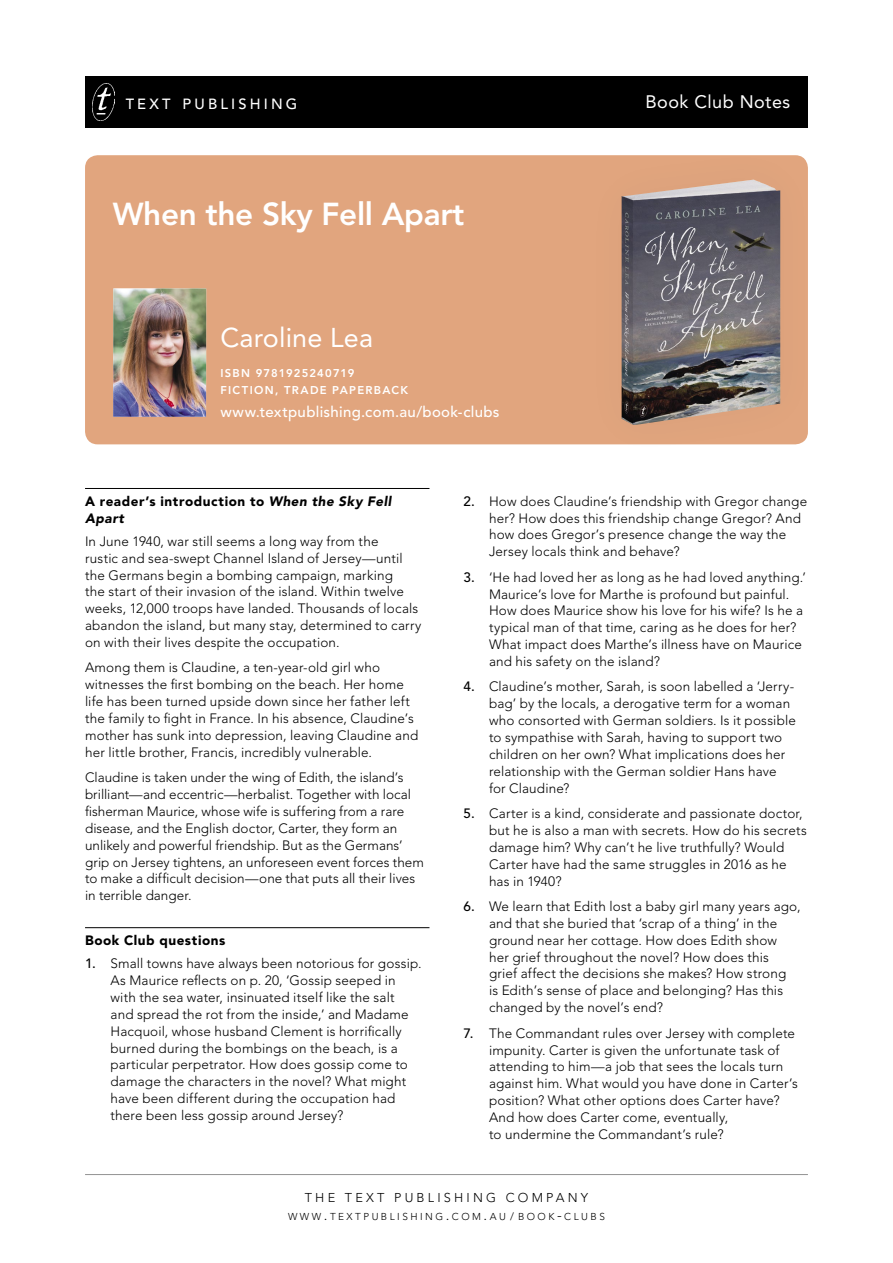
<style>
.page{position:relative;width:893px;height:1263px;background:#fff}
.page>*{position:absolute;margin:0;border:0;box-sizing:border-box;transform-origin:0 0}
.t1{font:800 31.5px "Avenir";letter-spacing:-.01em;color:#fff}
.t2{font:27px "Avenir";letter-spacing:.005em;color:#fff}
.t3{font:18px "Avenir";letter-spacing:.025em;color:#fff}
.t4{font:500 15px "Avenir";letter-spacing:.02em;color:#fff}
.t5{font:500 14.7px "Avenir";letter-spacing:.215em;color:#fff}
.t6{font:300 13.5px/16.8px "Avenir";letter-spacing:.01em;color:#000}
.t7{font:900 13.5px/16.8px "Avenir";letter-spacing:.04em;color:#000}
.t8{font:300 12.75px "Avenir";letter-spacing:.25em;color:#000}
.t9{font:800 11.25px/17px "Avenir";letter-spacing:.11em;color:#fff}
.t10{font:300 10.05px "Avenir";letter-spacing:.25em;color:#000}
.s1{font-style:italic}
.s2{font-weight:500}
.s3{font-size:14.25px}
.s4{font-size:10.5px}
</style>
<div class="page">
<hr style="left:85px;top:1174px;width:723px;height:1px;background:#939393">
<div style="left:85px;top:77px;width:723px;height:51px;background:#000"></div>
<img style="left:92px;top:83px;width:23px;height:38px">
<div style="left:85px;top:155px;width:723px;height:289px;background:#e1a57e;border-radius:13px"></div>
<div style="left:582px;top:142px;width:238px;height:320px;background:#353441;opacity:.05"></div>
<img style="left:622px;top:180px;width:158px;height:245px">
<img style="left:113px;top:288px;width:93px;height:129px">
<hr style="left:85px;top:488px;width:344px;height:1px;background:#000">
<hr style="left:85px;top:927px;width:344px;height:1px;background:#000">
<p class="t5" style="left:126px;top:95px;width:173px">TEXT PUBLISHING</p>
<h3 class="t3" style="left:645px;top:91px;width:146px">Book Club Notes</h3>
<h1 class="t1" style="left:113px;top:195px;width:353px">When the Sky Fell Apart</h1>
<h2 class="t2" style="left:220px;top:322px;width:154px">Caroline Lea</h2>
<p class="t9" style="left:220px;top:364px;width:189px">ISBN 9781925240719<br>FICTION, TRADE PAPERBACK</p>
<p class="t4" style="left:220px;top:403px;width:281px">www.textpublishing.com.au/book-clubs</p>
<p class="t7" style="left:85px;top:492px;width:308px">A reader’s introduction to <span class="s1">When the Sky Fell<br>Apart</span></p>
<p class="t6" style="left:85px;top:533px;width:338px">In June 1940, war still seems a long way from the<br>rustic and sea-swept Channel Island of Jersey—until the Germans begin a bombing campaign, marking<br>the start of their invasion of the island. Within twelve weeks, 12,000 troops have landed. Thousands of locals abandon the island, but many stay, determined to carry on with their lives despite the occupation.</p>
<p class="t6" style="left:85px;top:659px;width:335px">Among them is Claudine, a ten-year-old girl who witnesses the first bombing on the beach. Her home life has been turned upside down since her father left the family to fight in France. In his absence, Claudine’s mother has sunk into depression, leaving Claudine and her little brother, Francis, incredibly vulnerable.</p>
<p class="t6" style="left:85px;top:769px;width:340px">Claudine is taken under the wing of Edith, the island’s brilliant—and eccentric—herbalist. Together with local fisherman Maurice, whose wife is suffering from a rare disease, and the English doctor, Carter, they form an unlikely and powerful friendship. But as the Germans’ grip on Jersey tightens, an unforeseen event forces them to make a difficult decision—one that puts all their lives in terrible danger.</p>
<p class="t7" style="left:85px;top:932px;width:142px">Book Club questions</p>
<p class="t6" style="left:111px;top:955px;width:313px;text-indent:-26px"><span class="s2">1.</span> Small towns have always been notorious for gossip.<br>As Maurice reflects on p. 20, ‘Gossip seeped in with the sea water, insinuated itself like the salt<br>and spread the rot from the inside,’ and Madame Hacquoil, whose husband Clement is horrifically burned during the bombings on the beach, is a particular perpetrator. How does gossip come to damage the characters in the novel? What might have been different during the occupation had there been less gossip around Jersey?</p>
<p class="t6" style="left:489px;top:493px;width:320px;text-indent:-26px"><span class="s2">2.</span> How does Claudine’s friendship with Gregor change her? How does this friendship change Gregor? And how does Gregor’s presence change the way the Jersey locals think and behave?</p>
<p class="t6" style="left:489px;top:569px;width:318px;text-indent:-26px"><span class="s2">3.</span> ‘He had loved her as long as he had loved anything.’ Maurice’s love for Marthe is profound but painful.<br>How does Maurice show his love for his wife? Is he a typical man of that time, caring as he does for her?<br>What impact does Marthe’s illness have on Maurice and his safety on the island?</p>
<p class="t6" style="left:489px;top:678px;width:308px;text-indent:-26px"><span class="s2">4.</span> Claudine’s mother, Sarah, is soon labelled a ‘Jerry&shy;bag’ by the locals, a derogative term for a woman who consorted with German soldiers. Is it possible to sympathise with Sarah, having to support two children on her own? What implications does her relationship with the German soldier Hans have for Claudine?</p>
<p class="t6" style="left:489px;top:805px;width:319px;text-indent:-26px"><span class="s2">5.</span> Carter is a kind, considerate and passionate doctor, but he is also a man with secrets. How do his secrets damage him? Why can’t he live truthfully? Would Carter have had the same struggles in 2016 as he has in 1940?</p>
<p class="t6" style="left:489px;top:898px;width:313px;text-indent:-26px"><span class="s2">6.</span> We learn that Edith lost a baby girl many years ago, and that she buried that ‘scrap of a thing’ in the ground near her cottage. How does Edith show<br>her grief throughout the novel? How does this<br>grief affect the decisions she makes? How strong<br>is Edith’s sense of place and belonging? Has this changed by the novel’s end?</p>
<p class="t6" style="left:489px;top:1024px;width:310px;text-indent:-26px"><span class="s2">7.</span> The Commandant rules over Jersey with complete impunity. Carter is given the unfortunate task of attending to him—a job that sees the locals turn against him. What would you have done in Carter’s position? What other options does Carter have?<br>And how does Carter come, eventually,<br>to undermine the Commandant’s rule?</p>
<p class="t8" style="left:305px;top:1190px;width:285px">THE TEXT PUBLISHING COMPANY</p>
<p class="t10" style="left:288px;top:1211px;width:318px">WWW<span class="s3">.</span>TEXTPUBLISHING<span class="s3">.</span>COM<span class="s3">.</span>AU <span class="s4">/</span> BOOK<span class="s3">-</span>CLUBS</p>
</div>
